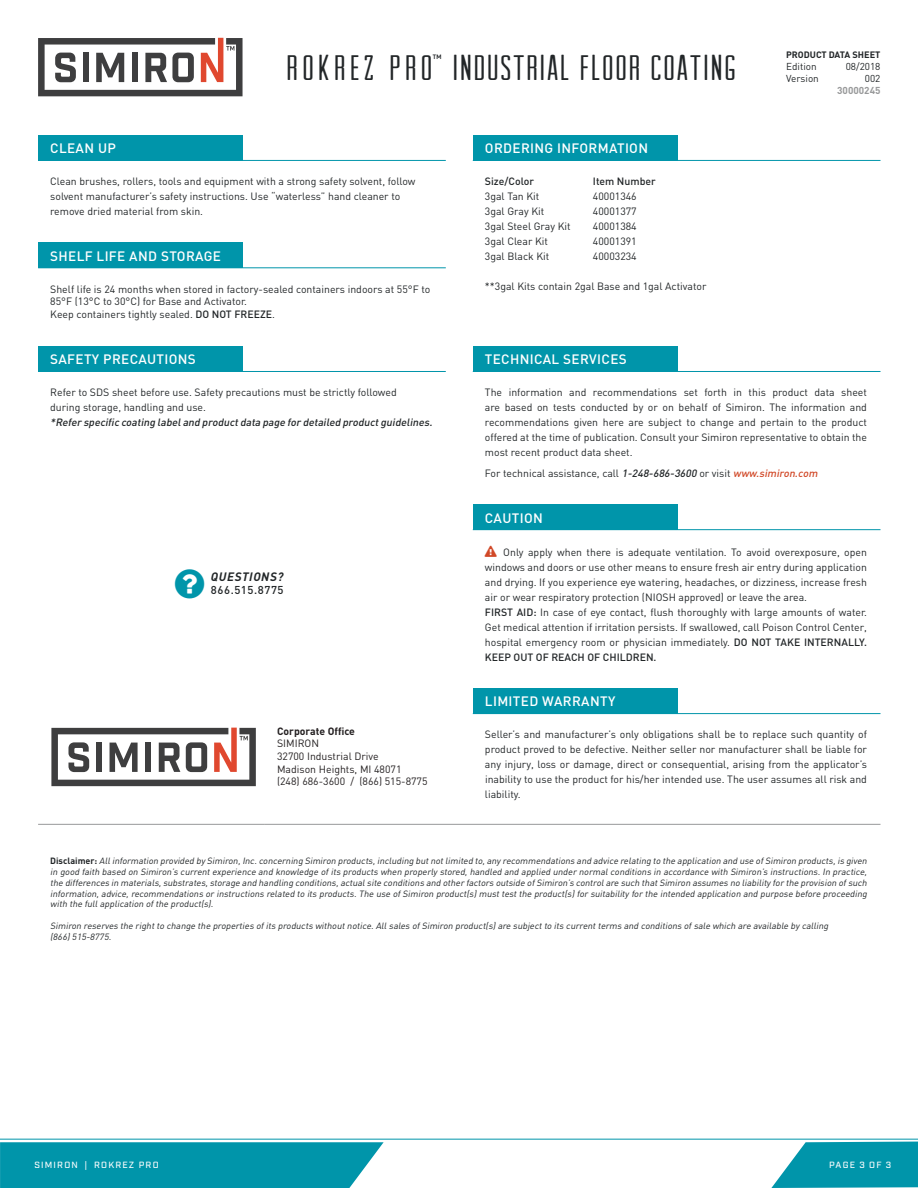
<style>
.page{position:relative;width:918px;height:1188px;background:#fff}
.page>*{position:absolute;margin:0;border:0;box-sizing:border-box;transform-origin:0 0}
.t1{font:36px "Arvil Sans";letter-spacing:.05em;color:#222628}
.t2{font:36px "Arvil Sans";letter-spacing:.12em;color:#222628}
.t3{font:500 13.5px "DIN";letter-spacing:.025em;color:#fff}
.t4{font:italic 700 12px "DIN";letter-spacing:.05em;color:#222628}
.t5{font:500 11.25px "DIN";letter-spacing:.05em;color:#222628}
.t6{font:10.5px/15px "DIN";color:#222628}
.t7{font:10.5px/12.6px "DIN";color:#231f20}
.t8{font:italic 500 10.5px "DIN";color:#222628}
.t9{font:500 10.5px "DIN";color:#222628}
.t10{font:700 10.5px "DIN";color:#231f20}
.t11{font:10.05px "DIN";color:#222628}
.t12{font:700 10.05px "DIN";color:#98999a}
.t13{font:700 9.15px "DIN";color:#222628}
.t14{font:italic 9px/10.8px "DIN";color:#222628;text-align:justify}
.t15{font:500 9px "Industry";letter-spacing:.13em;color:#fff}
.s1{font-weight:500}
.s2{font-weight:500;font-style:italic}
.s3{font-weight:500;font-style:italic;color:#d14827}
.s4{color:#d14827}
.s5{font-weight:700;font-style:normal}
</style>
<div class="page">
<svg style="left:38px;top:38px;width:205px;height:58px"></svg>
<svg style="left:0;top:1142px;width:384px;height:46px;background:#0c9aae"></svg>
<hr style="left:0;top:1139px;width:918px;height:1px;background:#0095aa">
<svg style="left:771px;top:1142px;width:147px;height:46px;background:#20a2b4"></svg>
<div style="left:38px;top:346px;width:205px;height:25px;background:#0095aa"></div>
<hr style="left:38px;top:371px;width:205px;height:1px;background:#0095aa">
<hr style="left:243px;top:371px;width:203px;height:1px;background:#0095aa">
<div style="left:473px;top:346px;width:204px;height:25px;background:#0095aa"></div>
<hr style="left:473px;top:371px;width:204px;height:1px;background:#0095aa">
<hr style="left:677px;top:371px;width:204px;height:1px;background:#0095aa">
<div style="left:473px;top:504px;width:204px;height:26px;background:#0095aa"></div>
<hr style="left:677px;top:529px;width:204px;height:1px;background:#0095aa">
<hr style="left:38px;top:824px;width:227px;height:1px;background:#98999a">
<hr style="left:265px;top:824px;width:616px;height:1px;background:#98999a">
<svg style="left:51px;top:728px;width:205px;height:58px"></svg>
<div style="left:473px;top:688px;width:204px;height:26px;background:#0095aa"></div>
<hr style="left:677px;top:713px;width:204px;height:1px;background:#0095aa">
<div style="left:473px;top:135px;width:204px;height:25px;background:#0095aa"></div>
<hr style="left:473px;top:160px;width:204px;height:1px;background:#0095aa">
<hr style="left:677px;top:160px;width:204px;height:1px;background:#0095aa">
<div style="left:38px;top:135px;width:205px;height:25px;background:#0095aa"></div>
<hr style="left:38px;top:160px;width:205px;height:1px;background:#0095aa">
<hr style="left:243px;top:160px;width:203px;height:1px;background:#0095aa">
<div style="left:38px;top:242px;width:205px;height:26px;background:#0095aa"></div>
<hr style="left:243px;top:267px;width:203px;height:1px;background:#0095aa">
<h1 class="t2" style="left:286px;top:48px;width:147px">ROKREZ PRO</h1>
<p class="t9" style="left:432px;top:52px;width:11px">™</p>
<h1 class="t1" style="left:453px;top:48px;width:285px">INDUSTRIAL FLOOR COATING</h1>
<p class="t3" style="left:50px;top:140px;width:67px">CLEAN UP</p>
<p class="t6" style="left:50px;top:174px;width:367px">Clean brushes, rollers, tools and equipment with a strong safety solvent, follow solvent manufacturer’s safety instructions. Use “waterless” hand cleaner to remove dried material from skin.</p>
<p class="t3" style="left:50px;top:247px;width:172px">SHELF LIFE AND STORAGE</p>
<p class="t6" style="left:50px;top:282px;width:382px;line-height:12.6px">Shelf life is 24 months when stored in factory-sealed containers indoors at 55°F to<br>85°F (13°C to 30°C) for Base and Activator.<br>Keep containers tightly sealed. <span class="s1">DO NOT FREEZE</span>.</p>
<p class="t3" style="left:485px;top:140px;width:165px">ORDERING INFORMATION</p>
<p class="t9" style="left:485px;top:175px;width:51px">Size/Color</p>
<p class="t9" style="left:593px;top:175px;width:64px">Item Number</p>
<p class="t6" style="left:485px;top:189px;width:56px">3gal Tan Kit</p>
<p class="t6" style="left:593px;top:189px;width:45px">40001346</p>
<p class="t6" style="left:485px;top:204px;width:61px">3gal Gray Kit</p>
<p class="t6" style="left:593px;top:204px;width:45px">40001377</p>
<p class="t6" style="left:485px;top:219px;width:87px">3gal Steel Gray Kit</p>
<p class="t6" style="left:593px;top:219px;width:45px">40001384</p>
<p class="t6" style="left:485px;top:234px;width:65px">3gal Clear Kit</p>
<p class="t6" style="left:593px;top:234px;width:45px">40001391</p>
<p class="t6" style="left:485px;top:249px;width:66px">3gal Black Kit</p>
<p class="t6" style="left:593px;top:249px;width:45px">40003234</p>
<p class="t6" style="left:485px;top:279px;width:223px">**3gal Kits contain 2gal Base and 1gal Activator</p>
<p class="t13" style="left:786px;top:49px;width:96px">PRODUCT DATA SHEET</p>
<p class="t11" style="left:786px;top:60px;width:32px">Edition</p>
<p class="t11" style="left:846px;top:60px;width:36px">08/2018</p>
<p class="t11" style="left:786px;top:72px;width:34px">Version</p>
<p class="t11" style="left:865px;top:72px;width:17px">002</p>
<p class="t12" style="left:837px;top:84px;width:45px">30000245</p>
<p class="t3" style="left:50px;top:351px;width:147px">SAFETY PRECAUTIONS</p>
<p class="t6" style="left:50px;top:385px;width:348px">Refer to SDS sheet before use. Safety precautions must be strictly followed during storage, handling and use.</p>
<p class="t8" style="left:50px;top:416px;width:386px">*Refer specific coating labeland productdata page for detailed productguidelines.</p>
<p class="t4" style="left:211px;top:569px;width:74px">QUESTIONS?</p>
<p class="t5" style="left:211px;top:583px;width:74px">866.515.8775</p>
<p class="t10" style="left:277px;top:724px;width:79px">Corporate Office</p>
<p class="t7" style="left:277px;top:737px;width:152px">SIMIRON<br>32700 Industrial Drive<br>Madison Heights, MI 48071<br>(248) 686-3600 / (866) 515-8775</p>
<p class="t3" style="left:485px;top:351px;width:143px">TECHNICAL SERVICES</p>
<p class="t6" style="left:485px;top:385px;width:384px;text-align:justify">The information and recommendations set forth in this product data sheet are based on tests conducted by or on behalf of Simiron. The information and recommendations given here are subject to change and pertain to the product offered at the time of publication. Consult your Simiron representative to obtain the most recent product data sheet.</p>
<p class="t6" style="left:485px;top:466px;width:336px">For technical assistance, call <span class="s2">1-248-686-3600</span>or visit <span class="s3">www.simiron.com</span></p>
<p class="t3" style="left:485px;top:509px;width:59px">CAUTION</p>
<p class="t6" style="left:485px;top:545px;width:384px"><span class="s4">❑</span> Only apply when there is adequate ventilation. To avoid overexposure, open windows and doors or use other means to ensure fresh air entry during application and drying. If you experience eye watering, headaches, or dizziness, increase fresh air or wear respiratory protection (NIOSH approved) or leave the area.<br><span class="s1">FIRST AID:</span> In case of eye contact, flush thoroughly with large amounts of water.<br>Get medical attention if irritation persists. If swallowed, call Poison Control Center, hospital emergency room or physician immediately. <span class="s1">DO NOT TAKE INTERNALLY.<br>KEEP OUT OF REACH OF CHILDREN.</span></p>
<p class="t3" style="left:485px;top:693px;width:132px">LIMITED WARRANTY</p>
<p class="t6" style="left:485px;top:727px;width:384px;text-align:justify">Seller’s and manufacturer’s only obligations shall be to replace such quantity of product proved to be defective. Neither seller nor manufacturer shall be liable for any injury, loss or damage, direct or consequential, arising from the applicator’s inability to use the product for his/her intended use. The user assumes all risk and liability.</p>
<p class="t14" style="left:50px;top:855px;width:820px"><span class="s5">D i s c la i m e r :</span> All information provided by Simiron, Inc. concerning Simiron products, including but not limited to, any recommendations and advice relating to the application and use of Simiron products, is given in good faith based on Simiron’s current experience and knowledge of its products when properly stored, handled and applied under normal conditions in accordance with Simiron’s instructions. In practice, the differences in materials, substrates, storage and handling conditions, actual site conditions and other factors outside of Simiron’s control are such that Simiron assumes no liability for the provision of such information, advice, recommendations or instructions related to its products. The use of Simiron product(s) must test the product(s) for suitability for the intended application and purpose before proceeding with the full application of the product(s).</p>
<p class="t14" style="left:50px;top:920px;width:782px">Simiron reserves the right to change the properties of its products without notice. All sales of Simiron product(s) are subject to its current terms and conditions of sale which are available by calling (866) 515-8775.</p>
<p class="t15" style="left:34px;top:1160px;width:126px">SIMIRON | ROKREZ PRO</p>
<p class="t15" style="left:829px;top:1160px;width:64px">PAGE 3 OF 3</p>
</div>
